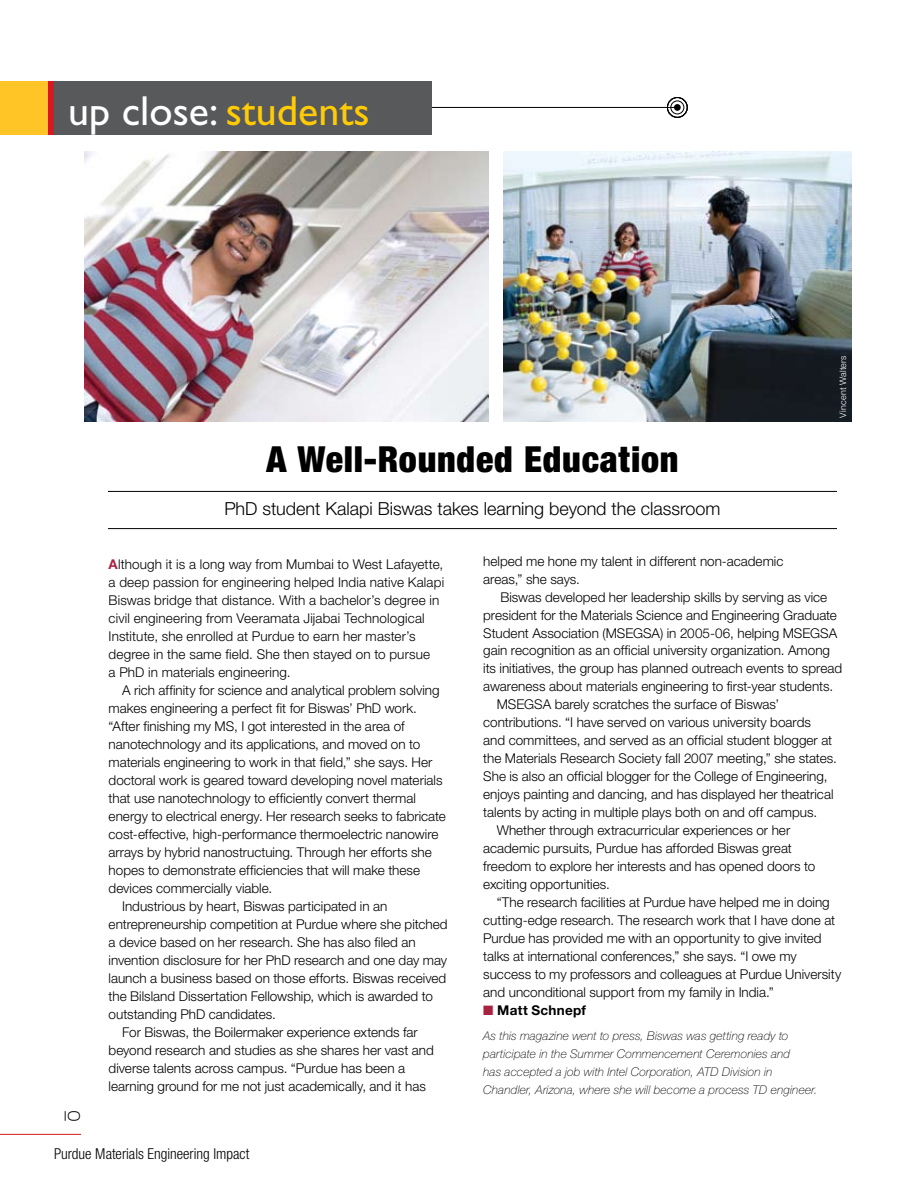
<style>
.page{position:relative;width:918px;height:1188px;background:#fff}
.page>*{position:absolute;margin:0;border:0;box-sizing:border-box;transform-origin:0 0}
.t1{font:42px "Gill Sans";color:#fff}
.t2{font:900 condensed 36px "Helvetica Neue";letter-spacing:.02em;color:#000}
.t3{font:300 18px "Helvetica Neue";color:#000}
.t4{font:300 condensed 15px "Helvetica Neue";color:#000}
.t5{font:300 15px "SF Grandezza";color:#000}
.t6{font:300 13.5px/18px "Helvetica Neue";color:#000}
.t7{font:700 13.5px "Helvetica Neue";letter-spacing:.02em;color:#000}
.t8{font:italic 100 12px/18px "Helvetica Neue";letter-spacing:.01em;color:#000}
.t9{font:300 9px "Helvetica Neue";letter-spacing:.025em;color:#fff}
.s1{color:#ffcb05}
.s2{font-weight:700;color:#a82342}
.s3{color:#a82342}
</style>
<div class="page">
<hr style="left:0;top:1134px;width:81px;height:1px;background:#d71920">
<hr style="left:108px;top:491px;width:729px;height:1px;background:#000">
<hr style="left:108px;top:528px;width:729px;height:1px;background:#000">
<img style="left:85px;top:152px;width:403px;height:269px">
<img style="left:503px;top:152px;width:348px;height:269px">
<hr style="left:0;top:107px;width:677px;height:1px;background:#000">
<div style="left:667px;top:97px;width:20px;height:21px;border:1px solid #000;border-radius:50%"></div>
<div style="left:671px;top:101px;width:13px;height:13px;border:1px solid #000;border-radius:50%"></div>
<div style="left:674px;top:104px;width:7px;height:7px;background:#000;border-radius:50%"></div>
<div style="left:53px;top:81px;width:379px;height:54px;background:#58595b"></div>
<div style="left:0;top:81px;width:49px;height:54px;background:#ffc425"></div>
<div style="left:48px;top:81px;width:6px;height:54px;background:#d71920"></div>
<h1 class="t1" style="left:68px;top:87px;width:303px">up close: <span class="s1">students</span></h1>
<p class="t9" style="left:837px;top:418px;width:64px;rotate:-90deg">Vincent Walters</p>
<p class="t5" style="left:63px;top:1107px;width:19px">10</p>
<h2 class="t2" style="left:266px;top:437px;width:414px">A Well-Rounded Education</h2>
<h3 class="t3" style="left:224px;top:498px;width:497px">PhD student Kalapi Biswas takes learning beyond the classroom</h3>
<p class="t6" style="left:109px;top:555px;width:337px"><span class="s2">A</span>lthough it is a long way from Mumbai to West Lafayette, a deep passion for engineering helped India native Kalapi Biswas bridge that distance. With a bachelor’s degree in civil engineering from Veeramata Jijabai Technological Institute, she enrolled at Purdue to earn her master’s degree in the same field. She then stayed on to pursue<br>a PhD in materials engineering.</p>
<p class="t6" style="left:122px;top:681px;width:319px">A rich affinity for science and analytical problem solving</p>
<p class="t6" style="left:109px;top:699px;width:310px">makes engineering a perfect fit for Biswas’ PhD work.</p>
<p class="t6" style="left:109px;top:717px;width:297px">“After finishing my MS, I got interested in the area of</p>
<p class="t6" style="left:109px;top:735px;width:313px">nanotechnology and its applications, and moved on to</p>
<p class="t6" style="left:109px;top:752px;width:325px">materials engineering to work in that field,” she says. Her</p>
<p class="t6" style="left:109px;top:770px;width:335px">doctoral work is geared toward developing novel materials</p>
<p class="t6" style="left:109px;top:788px;width:309px">that use nanotechnology to efficiently convert thermal</p>
<p class="t6" style="left:109px;top:806px;width:339px">energy to electrical energy. Her research seeks to fabricate</p>
<p class="t6" style="left:109px;top:824px;width:331px">cost-effective, high-performance thermoelectric nanowire</p>
<p class="t6" style="left:109px;top:842px;width:325px">arrays by hybrid nanostructuing. Through her efforts she</p>
<p class="t6" style="left:109px;top:860px;width:313px">hopes to demonstrate efficiencies that will make these</p>
<p class="t6" style="left:109px;top:878px;width:165px">devices commercially viable.</p>
<p class="t6" style="left:122px;top:896px;width:267px">Industrious by heart, Biswas participated in an</p>
<p class="t6" style="left:109px;top:914px;width:340px">entrepreneurship competition at Purdue where she pitched</p>
<p class="t6" style="left:109px;top:932px;width:309px">a device based on her research. She has also filed an</p>
<p class="t6" style="left:109px;top:950px;width:340px">invention disclosure for her PhD research and one day may</p>
<p class="t6" style="left:109px;top:968px;width:339px">launch a business based on those efforts. Biswas received</p>
<p class="t6" style="left:109px;top:986px;width:326px">the Bilsland Dissertation Fellowship, which is awarded to</p>
<p class="t6" style="left:109px;top:1004px;width:169px">outstanding PhD candidates.</p>
<p class="t6" style="left:122px;top:1022px;width:297px">For Biswas, the Boilermaker experience extends far</p>
<p class="t6" style="left:109px;top:1040px;width:327px">beyond research and studies as she shares her vast and</p>
<p class="t6" style="left:109px;top:1058px;width:298px">diverse talents across campus. “Purdue has been a</p>
<p class="t6" style="left:109px;top:1076px;width:319px">learning ground for me not just academically, and it has</p>
<p class="t6" style="left:483px;top:551px;width:302px">helped me hone my talent in different non-academic areas,” she says.</p>
<p class="t6" style="left:500px;top:587px;width:328px">Biswas developed her leadership skills by serving as vice</p>
<p class="t6" style="left:483px;top:605px;width:355px">president for the Materials Science and Engineering Graduate</p>
<p class="t6" style="left:483px;top:623px;width:355px">Student Association (MSEGSA) in 2005-06, helping MSEGSA</p>
<p class="t6" style="left:483px;top:641px;width:348px">gain recognition as an official university organization. Among</p>
<p class="t6" style="left:483px;top:659px;width:360px">its initiatives, the group has planned outreach events to spread</p>
<p class="t6" style="left:483px;top:677px;width:351px">awareness about materials engineering to first-year students.</p>
<p class="t6" style="left:497px;top:695px;width:284px">MSEGSA barely scratches the surface of Biswas’</p>
<p class="t6" style="left:483px;top:713px;width:329px">contributions. “I have served on various university boards</p>
<p class="t6" style="left:483px;top:731px;width:351px">and committees, and served as an official student blogger at</p>
<p class="t6" style="left:483px;top:749px;width:355px">the Materials Research Society fall 2007 meeting,” she states.</p>
<p class="t6" style="left:483px;top:767px;width:346px">She is also an official blogger for the College of Engineering,</p>
<p class="t6" style="left:483px;top:785px;width:352px">enjoys painting and dancing, and has displayed her theatrical</p>
<p class="t6" style="left:483px;top:803px;width:335px">talents by acting in multiple plays both on and off campus.</p>
<p class="t6" style="left:497px;top:821px;width:295px">Whether through extracurricular experiences or her</p>
<p class="t6" style="left:483px;top:839px;width:310px">academic pursuits, Purdue has afforded Biswas great</p>
<p class="t6" style="left:483px;top:857px;width:334px">freedom to explore her interests and has opened doors to</p>
<p class="t6" style="left:483px;top:875px;width:128px">exciting opportunities.</p>
<p class="t6" style="left:497px;top:893px;width:335px">“The research facilities at Purdue have helped me in doing</p>
<p class="t6" style="left:483px;top:911px;width:354px">cutting-edge research. The research work that I have done at</p>
<p class="t6" style="left:483px;top:929px;width:340px">Purdue has provided me with an opportunity to give invited</p>
<p class="t6" style="left:483px;top:947px;width:315px">talks at international conferences,” she says. “I owe my</p>
<p class="t6" style="left:483px;top:965px;width:360px">success to my professors and colleagues at Purdue University</p>
<p class="t6" style="left:483px;top:983px;width:292px">and unconditional support from my family in India.”</p>
<p class="t7" style="left:483px;top:1002px;width:104px"><span class="s3">■</span> Matt Schnepf</p>
<p class="t8" style="left:483px;top:1026px;width:336px">As this magazine went to press, Biswas was getting ready to participate in the Summer Commencement Ceremonies and<br>has accepted a job with Intel Corporation, ATD Division in Chandler, Arizona, where she will become a process TD engineer.</p>
<p class="t4" style="left:54px;top:1146px;width:197px">Purdue Materials Engineering Impact</p>
</div>
